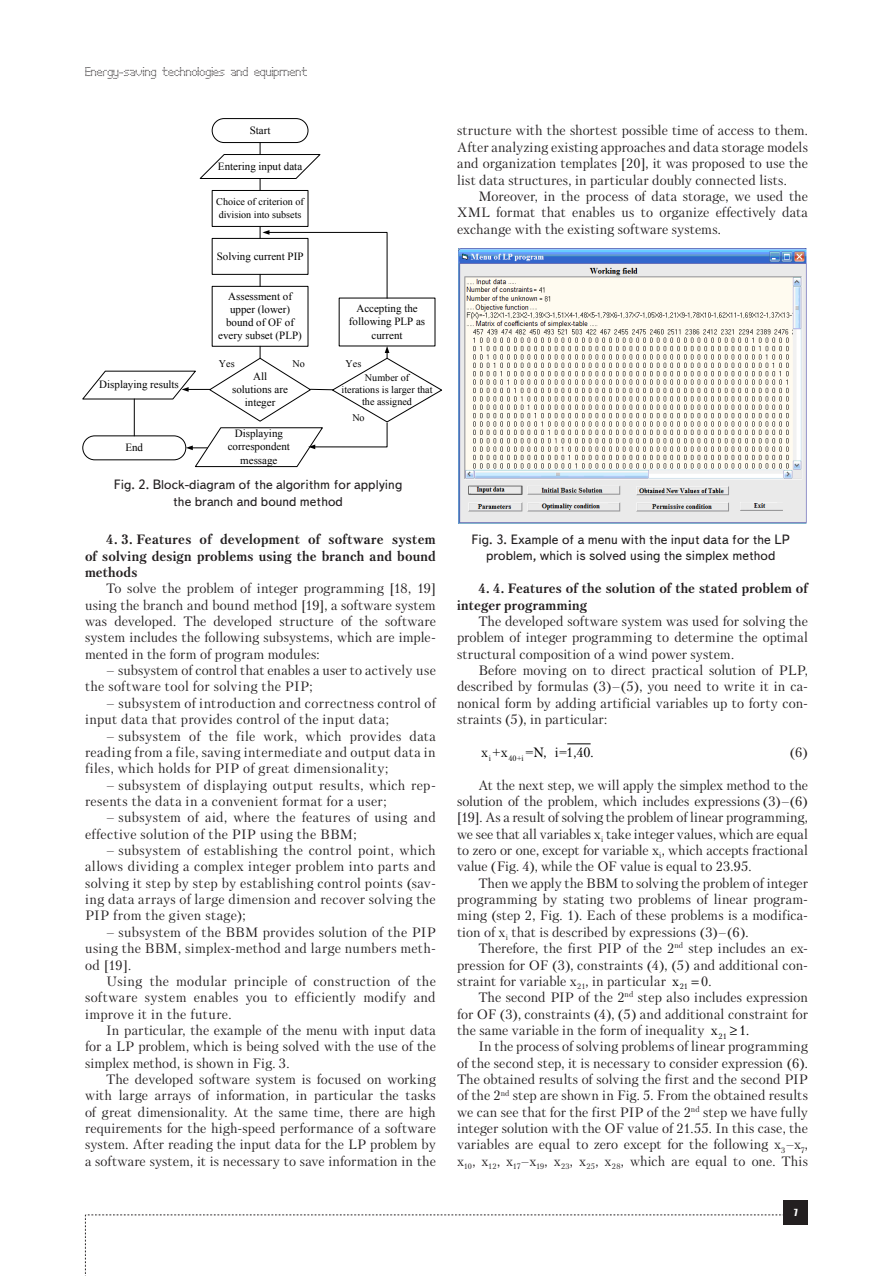
<style>
.page{position:relative;width:893px;height:1276px;background:#fff}
.page>*{position:absolute;margin:0;border:0;box-sizing:border-box;transform-origin:0 0}
.Text__англ{font:13.5px/16.4px "Petersburg C";letter-spacing:.015em;color:#231f20;text-align:justify}
.Text__англ-2{font:700 13.5px/16.4px "Petersburg C";letter-spacing:.01em;color:#231f20;text-align:justify}
.Подпись_рисунка{font:13.5px/16.2px "Text Book C";color:#231f20;text-align:center}
.t1{font:13.5px "Petersburg C";color:#000}
.t2{font:12px "Perfo";letter-spacing:.015em;color:#231f20}
.t3{font:10.95px/13.2px "Times New Roman";color:#000;text-align:center}
.t4{font:10.2px/12.1px "Times New Roman";color:#000}
.t5{font:9px "Impact";color:#fff}
.t6{font:7.8px "Petersburg C";color:#000}
</style>
<div class="page">
<svg style="left:85px;top:1214px;width:699px;height:62px"></svg>
<div style="left:784px;top:1200px;width:24px;height:24px;background:#231f20"></div>
<svg style="left:568px;top:743px;width:22px;height:1px"></svg>
<div style="left:212px;top:118px;width:96px;height:25px;border:1px solid #000;border-radius:12px"></div>
<div style="left:212px;top:190px;width:96px;height:36px;border:1px solid #000"></div>
<div style="left:212px;top:238px;width:96px;height:36px;border:1px solid #000"></div>
<svg style="left:200px;top:142px;width:120px;height:48px"></svg>
<svg style="left:82px;top:346px;width:360px;height:121px"></svg>
<svg style="left:260px;top:226px;width:127px;height:72px"></svg>
<img style="left:459px;top:249px;width:347px;height:274px">
<p class="t2" style="left:85px;top:65px;width:224px">Energy-saving technologies and equipment</p>
<p class="t3" style="left:99px;top:378px;width:81px">Displaying results</p>
<p class="t3" style="left:250px;top:123px;width:22px">Start</p>
<p class="t3" style="left:218px;top:159px;width:86px">Entering input data</p>
<p class="t4" style="left:216px;top:196px;width:89px">Choice of criterion of division into subsets</p>
<p class="t3" style="left:217px;top:249px;width:88px">Solving current PIP</p>
<p class="t3" style="left:218px;top:289px;width:85px">Assessment of upper (lower) bound of OF of every subset (PLP)</p>
<p class="t3" style="left:232px;top:369px;width:57px">All solutions are integer</p>
<p class="t4" style="left:219px;top:357px;width:17px">Yes</p>
<p class="t4" style="left:292px;top:357px;width:14px">No</p>
<p class="t3" style="left:349px;top:302px;width:78px">Accepting the following PLP as current</p>
<p class="t4" style="left:346px;top:357px;width:17px">Yes</p>
<p class="t4" style="left:342px;top:371px;width:92px;text-align:center">Number of<br>iterations is larger that the assigned</p>
<p class="t4" style="left:352px;top:411px;width:14px">No</p>
<p class="t3" style="left:228px;top:427px;width:64px">Displaying correspondent message</p>
<p class="Подпись_рисунка" style="left:114px;top:477px;width:290px">Fig. 2. Block-diagram of the algorithm for applying the branch and bound method</p>
<p class="t3" style="left:125px;top:441px;width:19px">End</p>
<p class="Text__англ-2" style="left:85px;top:531px;width:352px;text-indent:21px">4. 3. Features of development of software system of solving design problems using the branch and bound methods</p>
<p class="Text__англ" style="left:85px;top:580px;width:352px;text-indent:21px">To solve the problem of integer programming [18, 19] using the branch and bound method [19], a software system was developed. The developed structure of the software system includes the following subsystems, which are imple&shy;mented in the form of program modules:</p>
<p class="Text__англ" style="left:85px;top:662px;width:352px;text-indent:21px">– subsystem of control that enables a user to actively use the software tool for solving the PIP;</p>
<p class="Text__англ" style="left:85px;top:695px;width:352px;text-indent:21px">– subsystem of introduction and correctness control of input data that provides control of the input data;</p>
<p class="Text__англ" style="left:85px;top:727px;width:352px;text-indent:21px">– subsystem of the file work, which provides data reading from a file, saving intermediate and output data in files, which holds for PIP of great dimensionality;</p>
<p class="Text__англ" style="left:85px;top:776px;width:352px;text-indent:21px">– subsystem of displaying output results, which rep&shy;resents the data in a convenient format for a user;</p>
<p class="Text__англ" style="left:85px;top:809px;width:352px;text-indent:21px">– subsystem of aid, where the features of using and effective solution of the PIP using the BBM;</p>
<p class="Text__англ" style="left:85px;top:842px;width:352px;text-indent:21px">– subsystem of establishing the control point, which allows dividing a complex integer problem into parts and solving it step by step by establishing control points (sav&shy;ing data arrays of large dimension and recover solving the PIP from the given stage);</p>
<p class="Text__англ" style="left:85px;top:923px;width:352px;text-indent:21px">– subsystem of the BBM provides solution of the PIP using the BBM, simplex-method and large numbers meth&shy;od [19].</p>
<p class="Text__англ" style="left:85px;top:973px;width:352px;text-indent:21px">Using the modular principle of construction of the software system enables you to efficiently modify and improve it in the future.</p>
<p class="Text__англ" style="left:85px;top:1022px;width:352px;text-indent:21px">In particular, the example of the menu with input data for a LP problem, which is being solved with the use of the simplex method, is shown in Fig. 3.</p>
<p class="Text__англ" style="left:85px;top:1071px;width:352px;text-indent:21px">The developed software system is focused on working with large arrays of information, in particular the tasks of great dimensionality. At the same time, there are high requirements for the high-speed performance of a software system. After reading the input data for the LP problem by a software system, it is necessary to save information in the</p>
<p class="Text__англ" style="left:457px;top:122px;width:352px">structure with the shortest possible time of access to them.<br>After analyzing existing approaches and data storage models and organization templates [20], it was proposed to use the list data structures, in particular doubly connected lists.</p>
<p class="Text__англ" style="left:457px;top:188px;width:352px;text-indent:21px">Moreover, in the process of data storage, we used the XML format that enables us to organize effectively data exchange with the existing software systems.</p>
<p class="Подпись_рисунка" style="left:472px;top:531px;width:320px">Fig. 3. Example of a menu with the input data for the LP problem, which is solved using the simplex method</p>
<p class="Text__англ-2" style="left:457px;top:580px;width:352px;text-indent:21px">4. 4. Features of the solution of the stated problem of integer programming</p>
<p class="Text__англ" style="left:457px;top:613px;width:352px;text-indent:21px">The developed software system was used for solving the problem of integer programming to determine the optimal structural composition of a wind power system.</p>
<p class="Text__англ" style="left:457px;top:662px;width:352px;text-indent:21px">Before moving on to direct practical solution of PLP, described by formulas (3)–(5), you need to write it in ca&shy;nonical form by adding artificial variables up to forty con&shy;straints (5), in particular:</p>
<p class="t6" style="left:489px;top:753px;width:4px">i</p>
<p class="t6" style="left:508px;top:753px;width:17px">40+i</p>
<p class="t1" style="left:481px;top:744px;width:28px">x +x</p>
<p class="t1" style="left:525px;top:744px;width:23px">=N,</p>
<p class="t1" style="left:555px;top:744px;width:40px">i=1,40.</p>
<p class="Text__англ" style="left:790px;top:744px;width:20px">(6)</p>
<p class="Text__англ" style="left:457px;top:776px;width:352px;text-indent:21px">At the next step, we will apply the simplex method to the solution of the problem, which includes expressions (3)–(6) [19]. As a result of solving the problem of linear programming, we see that all variables x<sub>i</sub> take integer values, which are equal to zero or one, except for variable x<sub>i</sub>, which accepts fractional value (Fig. 4), while the OF value is equal to 23.95.</p>
<p class="Text__англ" style="left:457px;top:874px;width:352px;text-indent:21px">Then we apply the BBM to solving the problem of integer programming by stating two problems of linear program&shy;ming (step 2, Fig. 1). Each of these problems is a modifica&shy;tion of x<sub>i</sub> that is described by expressions (3)–(6).</p>
<p class="Text__англ" style="left:457px;top:940px;width:352px;text-indent:21px">Therefore, the first PIP of the 2<sup>nd</sup> step includes an ex&shy;pression for OF (3), constraints (4), (5) and additional con&shy;straint for variable x<sub>21</sub>, in particular</p>
<p class="t1" style="left:672px;top:973px;width:8px">x</p>
<p class="Text__англ" style="left:701px;top:973px;width:12px">0.</p>
<p class="Text__англ" style="left:457px;top:989px;width:352px;text-indent:21px">The second PIP of the 2<sup>nd</sup> step also includes expression for OF (3), constraints (4), (5) and additional constraint for the same variable in the form of inequality</p>
<p class="t6" style="left:680px;top:982px;width:10px">21</p>
<p class="t1" style="left:711px;top:1022px;width:8px">x</p>
<p class="t1" style="left:730px;top:1022px;width:21px">≥1.</p>
<p class="Text__англ" style="left:457px;top:1038px;width:352px;text-indent:21px">In the process of solving problems of linear programming of the second step, it is necessary to consider expression (6).<br>The obtained results of solving the first and the second PIP of the 2<sup>nd</sup> step are shown in Fig. 5. From the obtained results we can see that for the first PIP of the 2<sup>nd</sup> step we have fully integer solution with the OF value of 21.55. In this case, the variables are equal to zero except for the following x<sub>3</sub>–x<sub>7</sub>, x<sub>10</sub>, x<sub>12</sub>, x<sub>17</sub>–x<sub>19</sub>, x<sub>23</sub>, x<sub>25</sub>, x<sub>28</sub>, which are equal to one. This</p>
<p class="t6" style="left:719px;top:1031px;width:10px">21</p>
<p class="t5" style="left:794px;top:1205px;width:5px">7</p>
</div>
